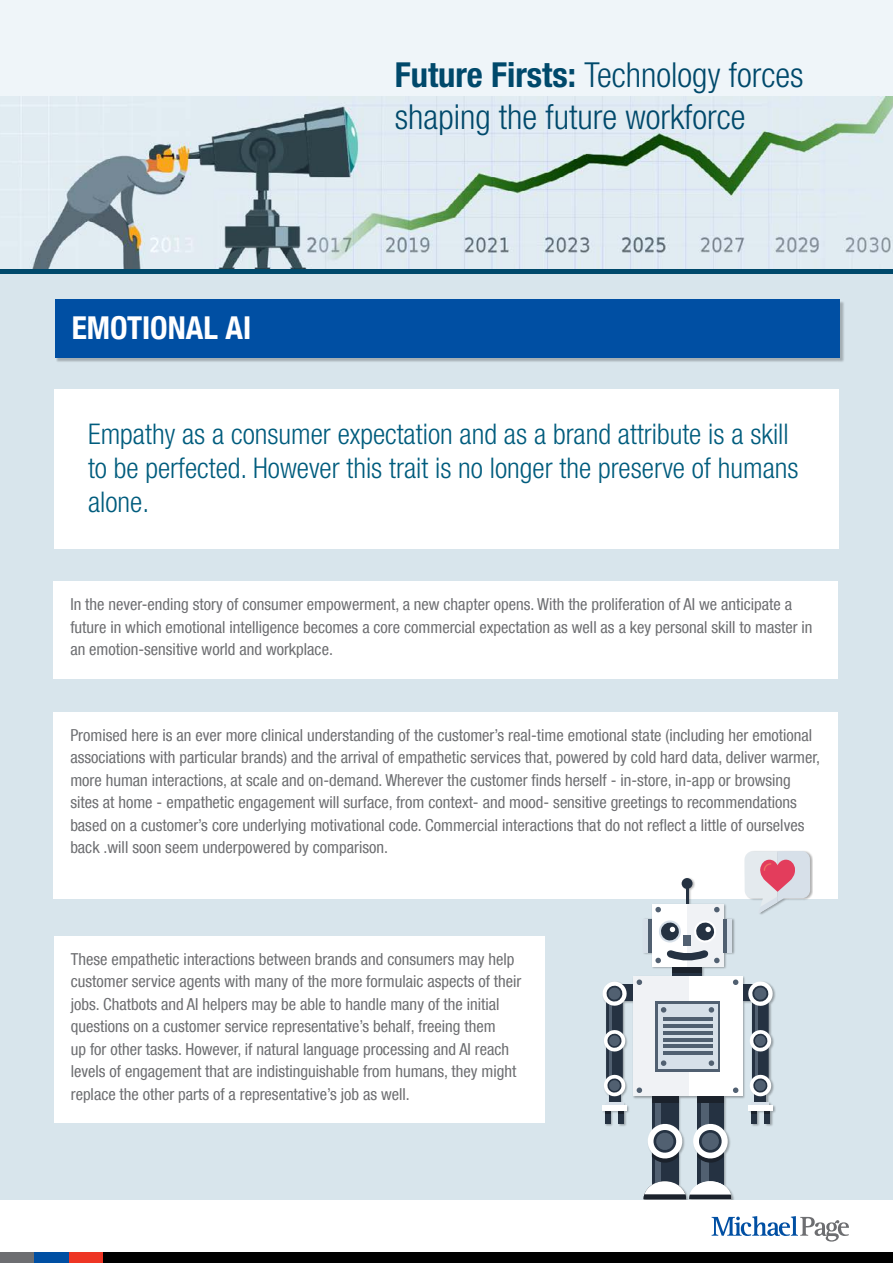
<style>
.page{position:relative;width:893px;height:1263px;background:#fff}
.page>*{position:absolute;margin:0;border:0;box-sizing:border-box;transform-origin:0 0}
.t1{font:300 condensed 34.5px/41.4px "Helvetica Neue";color:#00496b}
.t2{font:700 condensed 31.5px "Helvetica Neue LT Com";color:#fff}
.t3{font:300 condensed 28.5px/34.2px "Helvetica Neue LT Com";color:#005c7d}
.t4{font:condensed 16.5px/22.5px "Helvetica Neue LT Com";color:#6d6e71}
.s1{font-weight:700}
</style>
<div class="page">
<div style="left:0;top:274px;width:893px;height:925px;background:#d8e5ec"></div>
<div style="left:0;top:0;width:893px;height:118px;background:#eff5f9"></div>
<img style="left:0;top:97px;width:893px;height:173px">
<hr style="left:1px;top:270px;width:892px;height:4px;background:#00496b">
<div style="left:0;top:1252px;width:893px;height:11px;background:#000"></div>
<div style="left:68px;top:1252px;width:34px;height:11px;background:#ee3524"></div>
<div style="left:0;top:1252px;width:34px;height:11px;background:#6d6e71"></div>
<div style="left:34px;top:1252px;width:34px;height:11px;background:#004fa3"></div>
<svg style="left:712px;top:1216px;width:137px;height:25px"></svg>
<div style="left:53px;top:712px;width:785px;height:187px;background:#fff"></div>
<div style="left:53px;top:582px;width:785px;height:97px;background:#fff"></div>
<div style="left:54px;top:389px;width:785px;height:160px;background:#fff"></div>
<div style="left:56px;top:301px;width:788px;height:61px;background:#a6b0b6"></div>
<div style="left:55px;top:300px;width:785px;height:58px;background:#004fa3"></div>
<div style="left:54px;top:936px;width:490px;height:186px;background:#fff"></div>
<div style="left:602px;top:850px;width:211px;height:349px;background:#000;opacity:.31"></div>
<div style="left:652px;top:1090px;width:26px;height:100px;background:#253242"></div>
<div style="left:655px;top:1090px;width:6px;height:100px;background:#516071"></div>
<div style="left:652px;top:1090px;width:26px;height:12px;background:#1b222c"></div>
<svg style="left:646px;top:1122px;width:38px;height:42px"></svg>
<div style="left:697px;top:1090px;width:26px;height:100px;background:#253242"></div>
<div style="left:701px;top:1090px;width:8px;height:100px;background:#516071"></div>
<div style="left:697px;top:1090px;width:26px;height:12px;background:#1b222c"></div>
<svg style="left:644px;top:1181px;width:87px;height:18px"></svg>
<svg style="left:691px;top:1122px;width:38px;height:42px"></svg>
<div style="left:615px;top:985px;width:145px;height:16px;background:#253242"></div>
<svg style="left:672px;top:972px;width:29px;height:4px"></svg>
<div style="left:672px;top:961px;width:29px;height:11px;background:#1b222c"></div>
<hr style="left:686px;top:882px;width:3px;height:49px;background:#253242">
<div style="left:682px;top:878px;width:10px;height:11px;background:#253242;border-radius:50%"></div>
<div style="left:633px;top:976px;width:109px;height:120px;background:#fff"></div>
<div style="left:633px;top:976px;width:56px;height:120px;background:#f0f2f5"></div>
<div style="left:655px;top:1001px;width:65px;height:70px;background:#516071"></div>
<div style="left:658px;top:1004px;width:59px;height:65px;background:#d7e0e9"></div>
<div style="left:652px;top:904px;width:71px;height:63px;background:#fff"></div>
<div style="left:687px;top:904px;width:36px;height:63px;background:#f0f2f5"></div>
<div style="left:643px;top:918px;width:9px;height:34px;background:#d7e0e9"></div>
<hr style="left:648px;top:918px;width:4px;height:34px;background:#516071">
<div style="left:723px;top:918px;width:9px;height:34px;background:#d7e0e9"></div>
<div style="left:752px;top:1036px;width:17px;height:54px;background:#253242;border-radius:8px"></div>
<div style="left:752px;top:994px;width:17px;height:54px;background:#253242;border-radius:8px"></div>
<hr style="left:755px;top:987px;width:3px;height:100px;background:#516071">
<div style="left:764px;top:1108px;width:6px;height:16px;background:#253242"></div>
<div style="left:751px;top:1108px;width:5px;height:16px;background:#253242"></div>
<div style="left:755px;top:1090px;width:11px;height:15px;background:#253242"></div>
<hr style="left:752px;top:1102px;width:17px;height:4px;background:#d7e0e9">
<div style="left:748px;top:1105px;width:25px;height:5px;background:#fff"></div>
<svg style="left:748px;top:1073px;width:24px;height:24px"></svg>
<svg style="left:748px;top:1029px;width:24px;height:24px"></svg>
<svg style="left:747px;top:980px;width:27px;height:27px"></svg>
<div style="left:606px;top:1036px;width:17px;height:54px;background:#253242;border-radius:8px"></div>
<div style="left:606px;top:994px;width:17px;height:54px;background:#253242;border-radius:8px"></div>
<hr style="left:609px;top:987px;width:3px;height:100px;background:#516071">
<div style="left:619px;top:1108px;width:5px;height:16px;background:#253242"></div>
<div style="left:605px;top:1108px;width:6px;height:16px;background:#253242"></div>
<div style="left:609px;top:1090px;width:11px;height:15px;background:#253242"></div>
<hr style="left:606px;top:1102px;width:17px;height:4px;background:#d7e0e9">
<div style="left:602px;top:1105px;width:25px;height:5px;background:#fff"></div>
<svg style="left:603px;top:1073px;width:24px;height:24px"></svg>
<svg style="left:603px;top:1029px;width:24px;height:24px"></svg>
<svg style="left:602px;top:980px;width:26px;height:27px"></svg>
<hr style="left:723px;top:918px;width:4px;height:34px;background:#516071">
<svg style="left:659px;top:920px;width:22px;height:22px"></svg>
<svg style="left:694px;top:921px;width:22px;height:21px"></svg>
<svg style="left:636px;top:979px;width:6px;height:6px"></svg>
<svg style="left:655px;top:906px;width:6px;height:7px"></svg>
<svg style="left:714px;top:906px;width:6px;height:7px"></svg>
<svg style="left:655px;top:950px;width:65px;height:13px"></svg>
<svg style="left:660px;top:1060px;width:7px;height:6px"></svg>
<svg style="left:708px;top:1060px;width:6px;height:6px"></svg>
<svg style="left:660px;top:1007px;width:7px;height:6px"></svg>
<svg style="left:708px;top:1007px;width:6px;height:6px"></svg>
<svg style="left:733px;top:979px;width:6px;height:6px"></svg>
<svg style="left:636px;top:1087px;width:6px;height:6px"></svg>
<svg style="left:733px;top:1087px;width:6px;height:6px"></svg>
<hr style="left:663px;top:1017px;width:49px;height:4px;background:#516071">
<hr style="left:663px;top:1024px;width:49px;height:4px;background:#516071">
<hr style="left:663px;top:1031px;width:49px;height:4px;background:#516071">
<hr style="left:663px;top:1038px;width:49px;height:3px;background:#516071">
<hr style="left:663px;top:1044px;width:49px;height:4px;background:#516071">
<hr style="left:663px;top:1051px;width:49px;height:4px;background:#516071">
<div style="left:683px;top:935px;width:8px;height:11px;background:#516071"></div>
<svg style="left:764px;top:1110px;width:6px;height:3px"></svg>
<svg style="left:751px;top:1110px;width:5px;height:3px"></svg>
<svg style="left:619px;top:1110px;width:5px;height:3px"></svg>
<svg style="left:605px;top:1110px;width:6px;height:3px"></svg>
<svg style="left:744px;top:851px;width:66px;height:62px"></svg>
<h2 class="t2" style="left:72px;top:309px;width:181px">EMOTIONAL AI</h2>
<h1 class="t1" style="left:395px;top:54px;width:410px"><span class="s1">Future Firsts:</span> Technology forces shaping the future workforce</h1>
<h3 class="t3" style="left:88px;top:416px;width:712px">Empathy as a consumer expectation and as a brand attribute is a skill to be perfected. However this trait is no longer the preserve of humans alone.</h3>
<p class="t4" style="left:70px;top:593px;width:744px">In the never-ending story of consumer empowerment, a new chapter opens. With the proliferation of AI we anticipate a future in which emotional intelligence becomes a core commercial expectation as well as a key personal skill to master in an emotion-sensitive world and workplace.</p>
<p class="t4" style="left:70px;top:723px;width:751px">Promised here is an ever more clinical understanding of the customer’s real-time emotional state (including her emotional associations with particular brands) and the arrival of empathetic services that, powered by cold hard data, deliver warmer, more human interactions, at scale and on-demand. Wherever the customer finds herself - in-store, in-app or browsing sites at home - empathetic engagement will surface, from context- and mood- sensitive greetings to recommendations based on a customer’s core underlying motivational code. Commercial interactions that do not reflect a little of ourselves back .will soon seem underpowered by comparison.</p>
<p class="t4" style="left:71px;top:947px;width:452px">These empathetic interactions between brands and consumers may help customer service agents with many of the more formulaic aspects of their jobs. Chatbots and AI helpers may be able to handle many of the initial questions on a customer service representative’s behalf, freeing them<br>up for other tasks. However, if natural language processing and AI reach levels of engagement that are indistinguishable from humans, they might replace the other parts of a representative’s job as well.</p>
</div>
